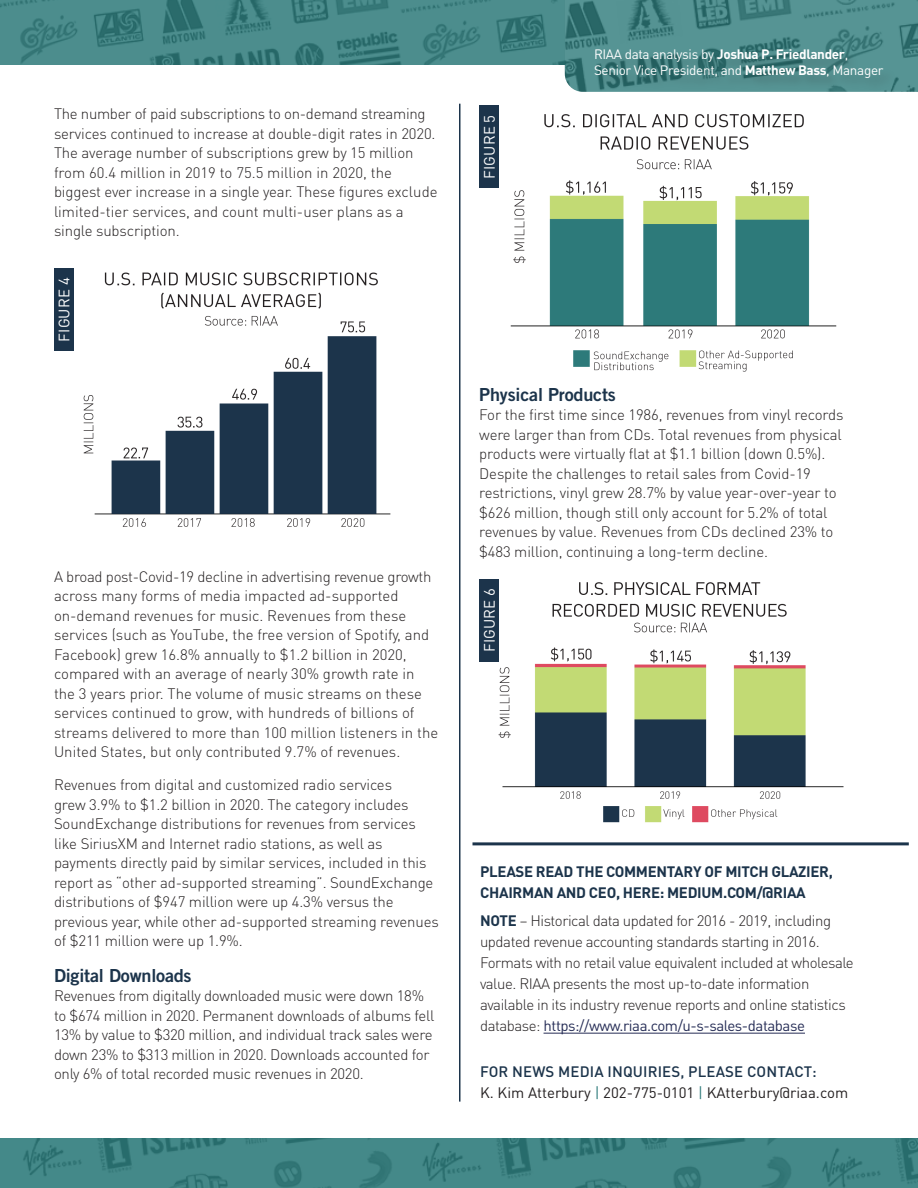
<style>
.page{position:relative;width:918px;height:1188px;background:#fff}
.page>*{position:absolute;margin:0;border:0;box-sizing:border-box;transform-origin:0 0}
.t1{font:18px "Trade Gothic Bold Two";letter-spacing:-.01em;color:#1c344b}
.body{font:300 15px/19.5px "DINOT";letter-spacing:-.01em;color:#231f20}
.body-2{font:300 15px/21px "DINOT";letter-spacing:-.03em;color:#231f20}
.t2{font:700 15px/21px "DINOT";letter-spacing:-.02em;color:#1c344b}
.t3{font:15px "DINOT";color:#231f20}
.t4{font:500 15px "DINOT";letter-spacing:.01em;color:#1c344b}
.t5{font:15px "DINOT";letter-spacing:.01em;color:#fff}
.t6{font:13.5px/16.2px "DINOT";letter-spacing:-.025em;color:#fff}
.s1{font-weight:700}
.s2{font-weight:700;color:#1c344b}
.s3{font-weight:400;color:#262d56}
.s4{color:#2d7a7a}
</style>
<div class="page">
<img style="left:479px;top:582px;width:365px;height:241px">
<img style="left:510px;top:114px;width:327px;height:258px">
<img style="left:0;top:0;width:565px;height:65px">
<hr style="left:459px;top:104px;width:1px;height:998px;background:#1c344b">
<img style="left:565px;top:0;width:353px;height:92px">
<div style="left:594px;top:48px;width:303px;height:45px;background:#231f20;opacity:.25"></div>
<div style="left:479px;top:579px;width:20px;height:82px;background:#1c344b"></div>
<div style="left:479px;top:105px;width:20px;height:83px;background:#1c344b"></div>
<svg style="left:0;top:1138px;width:918px;height:50px;background:#408484"></svg>
<img style="left:73px;top:268px;width:318px;height:259px">
<div style="left:54px;top:268px;width:19px;height:83px;background:#1c344b"></div>
<hr style="left:544px;top:1033px;width:261px;height:1px;background:#262d56">
<hr style="left:472px;top:842px;width:437px;height:3px;background:#1c344b">
<p class="body" style="left:54px;top:104px;width:385px">The number of paid subscriptions to on-demand streaming services continued to increase at double-digit rates in 2020.<br>The average number of subscriptions grew by 15 million from 60.4 million in 2019 to 75.5 million in 2020, the biggest ever increase in a single year. These figures exclude limited-tier services, and count multi-user plans as a single subscription.</p>
<p class="t5" style="left:54px;top:342px;width:66px;rotate:-90deg">FIGURE 4</p>
<p class="body" style="left:54px;top:566px;width:386px">A broad post-Covid-19 decline in advertising revenue growth across many forms of media impacted ad-supported on-demand revenues for music. Revenues from these services (such as YouTube, the free version of Spotify, and Facebook) grew 16.8% annually to $1.2 billion in 2020, compared with an average of nearly 30% growth rate in the 3 years prior. The volume of music streams on these services continued to grow, with hundreds of billions of streams delivered to more than 100 million listeners in the United States, but only contributed 9.7% of revenues.</p>
<p class="body" style="left:54px;top:774px;width:386px">Revenues from digital and customized radio services<br>grew 3.9% to $1.2 billion in 2020. The category includes SoundExchange distributions for revenues from services like SiriusXM and Internet radio stations, as well as payments directly paid by similar services, included in this report as “other ad-supported streaming”. SoundExchange distributions of $947 million were up 4.3% versus the previous year, while other ad-supported streaming revenues of $211 million were up 1.9%.</p>
<p class="t1" style="left:54px;top:964px;width:139px">Digital Downloads</p>
<p class="body" style="left:54px;top:985px;width:382px">Revenues from digitally downloaded music were down 18% to $674 million in 2020. Permanent downloads of albums fell 13% by value to $320 million, and individual track sales were down 23% to $313 million in 2020. Downloads accounted for only 6% of total recorded music revenues in 2020.</p>
<p class="t5" style="left:479px;top:179px;width:66px;rotate:-90deg">FIGURE 5</p>
<p class="t6" style="left:594px;top:46px;width:291px">RIAA data analysis by <span class="s1">Joshua P. Friedlander</span>,<br>Senior Vice President, and <span class="s1">Matthew Bass</span>, Manager</p>
<p class="t1" style="left:479px;top:383px;width:138px">Physical Products</p>
<p class="body" style="left:479px;top:404px;width:366px">For the first time since 1986, revenues from vinyl records were larger than from CDs. Total revenues from physical products were virtually flat at $1.1 billion (down 0.5%).<br>Despite the challenges to retail sales from Covid-19 restrictions, vinyl grew 28.7% by value year-over-year to $626 million, though still only account for 5.2% of total revenues by value. Revenues from CDs declined 23% to $483 million, continuing a long-term decline.</p>
<p class="t5" style="left:479px;top:652px;width:66px;rotate:-90deg">FIGURE 6</p>
<p class="t2" style="left:480px;top:861px;width:354px">PLEASE READ THE COMMENTARY OF MITCH GLAZIER,<br>CHAIRMAN AND CEO, HERE: MEDIUM.COM/@RIAA</p>
<p class="body-2" style="left:480px;top:910px;width:375px"><span class="s2">NOTE</span> – Historical data updated for 2016 - 2019, including updated revenue accounting standards starting in 2016.<br>Formats with no retail value equivalent included at wholesale value. RIAA presents the most up-to-date information available in its industry revenue reports and online statistics database: <span class="s3">https://www.riaa.com/u-s-sales-database</span></p>
<p class="t4" style="left:480px;top:1061px;width:338px">FOR NEWS MEDIA INQUIRIES, PLEASE CONTACT:</p>
<p class="t3" style="left:480px;top:1082px;width:370px">K. Kim Atterbury <span class="s4">|</span> 202-775-0101 <span class="s4">|</span> KAtterbury@riaa.com</p>
</div>
